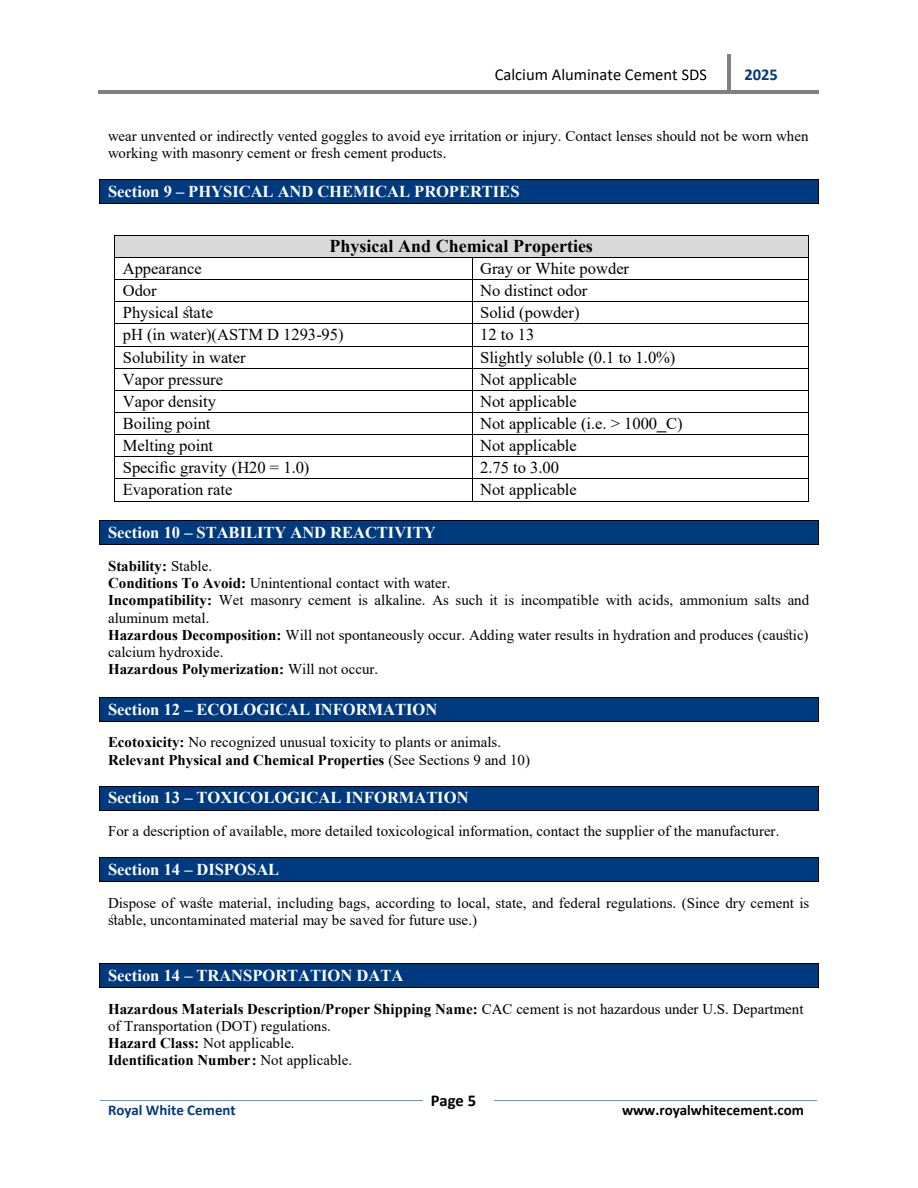
<style>
.page{position:relative;width:918px;height:1188px;background:#fff}
.page>*{position:absolute;margin:0;border:0;box-sizing:border-box;transform-origin:0 0}
.t1{font:700 18px "Times New Roman";color:#000}
.t2{font:16.5px "Times New Roman";color:#000}
.t3{font:700 16.5px "Times New Roman";color:#fff}
.t4{font:16.5px "Calibri";color:#000}
.t5{font:700 16.5px "Calibri";color:#000}
.t6{font:700 16.5px "Calibri";color:#003a7e}
.t7{font:15px/17.2px "Times New Roman";color:#000}
.t8{font:700 15px "Calibri";color:#000}
.t9{font:700 15px "Calibri";color:#003a7e}
.s1{font-family:"Arial"}
.s2{font-weight:700}
</style>
<div class="page">
<svg style="left:682px;top:69px;width:24px;height:11px"></svg>
<svg style="left:728px;top:54px;width:3px;height:5px"></svg>
<hr style="left:98px;top:90px;width:630px;height:4px;background:#808080">
<hr style="left:728px;top:59px;width:3px;height:31px;background:#808080">
<svg style="left:728px;top:90px;width:3px;height:4px"></svg>
<hr style="left:731px;top:90px;width:88px;height:4px;background:#808080">
<hr style="left:100px;top:1101px;width:323px;height:1px;background:#5b9bd5">
<hr style="left:495px;top:1101px;width:322px;height:1px;background:#5b9bd5">
<div style="left:100px;top:180px;width:718px;height:23px;background:#003a7e"></div>
<hr style="left:100px;top:179px;width:718px;height:1px;background:#000">
<hr style="left:100px;top:203px;width:718px;height:1px;background:#000">
<svg style="left:99px;top:179px;width:1px;height:25px"></svg>
<svg style="left:818px;top:179px;width:1px;height:25px"></svg>
<div style="left:115px;top:236px;width:8px;height:21px;background:#d9d9d9"></div>
<div style="left:800px;top:236px;width:8px;height:21px;background:#d9d9d9"></div>
<div style="left:123px;top:236px;width:677px;height:21px;background:#d9d9d9"></div>
<hr style="left:115px;top:235px;width:693px;height:1px;background:#000">
<hr style="left:115px;top:257px;width:357px;height:1px;background:#000">
<hr style="left:472px;top:257px;width:336px;height:1px;background:#000">
<hr style="left:115px;top:279px;width:357px;height:1px;background:#000">
<hr style="left:472px;top:279px;width:336px;height:1px;background:#000">
<hr style="left:115px;top:301px;width:357px;height:1px;background:#000">
<hr style="left:472px;top:301px;width:336px;height:1px;background:#000">
<hr style="left:115px;top:323px;width:357px;height:1px;background:#000">
<hr style="left:472px;top:323px;width:336px;height:1px;background:#000">
<hr style="left:115px;top:346px;width:357px;height:1px;background:#000">
<hr style="left:472px;top:346px;width:336px;height:1px;background:#000">
<hr style="left:115px;top:368px;width:357px;height:1px;background:#000">
<hr style="left:472px;top:368px;width:336px;height:1px;background:#000">
<hr style="left:115px;top:390px;width:357px;height:1px;background:#000">
<hr style="left:472px;top:390px;width:336px;height:1px;background:#000">
<hr style="left:115px;top:412px;width:357px;height:1px;background:#000">
<hr style="left:472px;top:412px;width:336px;height:1px;background:#000">
<hr style="left:115px;top:434px;width:357px;height:1px;background:#000">
<hr style="left:472px;top:434px;width:336px;height:1px;background:#000">
<hr style="left:115px;top:456px;width:357px;height:1px;background:#000">
<hr style="left:472px;top:456px;width:336px;height:1px;background:#000">
<hr style="left:115px;top:479px;width:357px;height:1px;background:#000">
<hr style="left:472px;top:479px;width:336px;height:1px;background:#000">
<hr style="left:115px;top:501px;width:357px;height:1px;background:#000">
<svg style="left:472px;top:258px;width:1px;height:243px"></svg>
<hr style="left:472px;top:501px;width:336px;height:1px;background:#000">
<svg style="left:808px;top:235px;width:1px;height:267px"></svg>
<div style="left:100px;top:521px;width:718px;height:24px;background:#003a7e"></div>
<hr style="left:100px;top:520px;width:718px;height:1px;background:#000">
<hr style="left:100px;top:545px;width:718px;height:1px;background:#000">
<svg style="left:99px;top:520px;width:1px;height:25px"></svg>
<svg style="left:818px;top:520px;width:1px;height:25px"></svg>
<div style="left:100px;top:698px;width:718px;height:23px;background:#003a7e"></div>
<hr style="left:100px;top:697px;width:718px;height:1px;background:#000">
<hr style="left:100px;top:721px;width:718px;height:1px;background:#000">
<svg style="left:99px;top:697px;width:1px;height:25px"></svg>
<svg style="left:818px;top:697px;width:1px;height:25px"></svg>
<div style="left:100px;top:787px;width:718px;height:23px;background:#003a7e"></div>
<hr style="left:100px;top:786px;width:718px;height:1px;background:#000">
<hr style="left:100px;top:810px;width:718px;height:1px;background:#000">
<svg style="left:99px;top:786px;width:1px;height:25px"></svg>
<svg style="left:818px;top:786px;width:1px;height:25px"></svg>
<div style="left:100px;top:858px;width:718px;height:23px;background:#003a7e"></div>
<hr style="left:100px;top:857px;width:718px;height:1px;background:#000">
<hr style="left:100px;top:881px;width:718px;height:1px;background:#000">
<svg style="left:99px;top:857px;width:1px;height:25px"></svg>
<svg style="left:818px;top:857px;width:1px;height:25px"></svg>
<div style="left:100px;top:964px;width:718px;height:23px;background:#003a7e"></div>
<hr style="left:100px;top:963px;width:718px;height:1px;background:#000">
<hr style="left:100px;top:987px;width:718px;height:1px;background:#000">
<svg style="left:99px;top:963px;width:1px;height:25px"></svg>
<svg style="left:818px;top:963px;width:1px;height:25px"></svg>
<p class="t4" style="left:495px;top:63px;width:185px">Calcium Aluminate Cement</p>
<p class="t6" style="left:744px;top:63px;width:35px">2025</p>
<p class="t7" style="left:108px;top:127px;width:702px">wear unvented or indirectly vented goggles to avoid eye irritation or injury. Contact lenses should not be worn when working with masonry cement or fresh cement products.</p>
<p class="t3" style="left:108px;top:179px;width:413px">Section 9 – PHYSICAL AND CHEMICAL PROPERTIES</p>
<p class="t1" style="left:330px;top:233px;width:265px">Physical And Chemical Properties</p>
<p class="t2" style="left:123px;top:257px;width:80px">Appearance</p>
<p class="t2" style="left:480px;top:257px;width:150px">Gray or White powder</p>
<p class="t2" style="left:123px;top:279px;width:35px">Odor</p>
<p class="t2" style="left:480px;top:279px;width:109px">No distinct odor</p>
<p class="t2" style="left:123px;top:301px;width:92px">Physical state</p>
<p class="t2" style="left:480px;top:301px;width:101px">Solid (powder)</p>
<p class="t2" style="left:123px;top:323px;width:222px">pH (in water)(ASTM D 1293-95)</p>
<p class="t2" style="left:480px;top:323px;width:56px">12 to 13</p>
<p class="t2" style="left:123px;top:345px;width:124px">Solubility in water</p>
<p class="t2" style="left:480px;top:345px;width:197px">Slightly soluble (0.1 to 1.0%)</p>
<p class="t2" style="left:123px;top:368px;width:102px">Vapor pressure</p>
<p class="t2" style="left:480px;top:368px;width:98px">Not applicable</p>
<p class="t2" style="left:123px;top:390px;width:95px">Vapor density</p>
<p class="t2" style="left:480px;top:390px;width:98px">Not applicable</p>
<p class="t2" style="left:123px;top:412px;width:89px">Boiling point</p>
<p class="t2" style="left:480px;top:412px;width:204px">Not applicable (i.e. &gt; 1000<span class="s1">_</span>C)</p>
<p class="t2" style="left:123px;top:434px;width:92px">Melting point</p>
<p class="t2" style="left:480px;top:434px;width:98px">Not applicable</p>
<p class="t2" style="left:123px;top:456px;width:188px">Specific gravity (H20 = 1.0)</p>
<p class="t2" style="left:480px;top:456px;width:81px">2.75 to 3.00</p>
<p class="t2" style="left:123px;top:478px;width:111px">Evaporation rate</p>
<p class="t2" style="left:480px;top:478px;width:98px">Not applicable</p>
<p class="t3" style="left:108px;top:520px;width:329px">Section 10 – STABILITY AND REACTIVITY</p>
<p class="t7" style="left:108px;top:557px;width:703px"><span class="s2">Stability:</span> Stable.<br><span class="s2">Conditions To Avoid:</span> Unintentional contact with water.<br><span class="s2">Incompatibility:</span> Wet masonry cement is alkaline. As such it is incompatible with acids, ammonium salts and aluminum metal.<br><span class="s2">Hazardous Decomposition:</span> Will not spontaneously occur. Adding water results in hydration and produces (caustic) calcium hydroxide.<br><span class="s2">Hazardous Polymerization:</span> Will not occur.</p>
<p class="t3" style="left:108px;top:697px;width:331px">Section 12 – ECOLOGICAL INFORMATION</p>
<p class="t7" style="left:108px;top:733px;width:424px"><span class="s2">Ecotoxicity:</span> No recognized unusual toxicity to plants or animals.<br><span class="s2">Relevant Physical and Chemical Properties</span> (See Sections 9 and 10)</p>
<p class="t3" style="left:108px;top:786px;width:362px">Section 13 – TOXICOLOGICAL INFORMATION</p>
<p class="t7" style="left:108px;top:822px;width:673px">For a description of available, more detailed toxicological information, contact the supplier of the manufacturer.</p>
<p class="t3" style="left:108px;top:858px;width:173px">Section 14 – DISPOSAL</p>
<p class="t7" style="left:108px;top:894px;width:703px">Dispose of waste material, including bags, according to local, state, and federal regulations. (Since dry cement is stable, uncontaminated material may be saved for future use.)</p>
<p class="t3" style="left:108px;top:963px;width:297px">Section 14 – TRANSPORTATION DATA</p>
<p class="t7" style="left:108px;top:1000px;width:697px"><span class="s2">Hazardous Materials Description/Proper Shipping Name:</span> CAC cement is not hazardous under U.S. Department of Transportation (DOT) regulations.<br><span class="s2">Hazard Class:</span> Not applicable.<br><span class="s2">Identification Number:</span> Not applicable.</p>
<p class="t5" style="left:431px;top:1089px;width:47px">Page 5</p>
<p class="t9" style="left:108px;top:1100px;width:129px">Royal White Cement</p>
<p class="t8" style="left:622px;top:1100px;width:183px">www.royalwhitecement.com</p>
</div>
